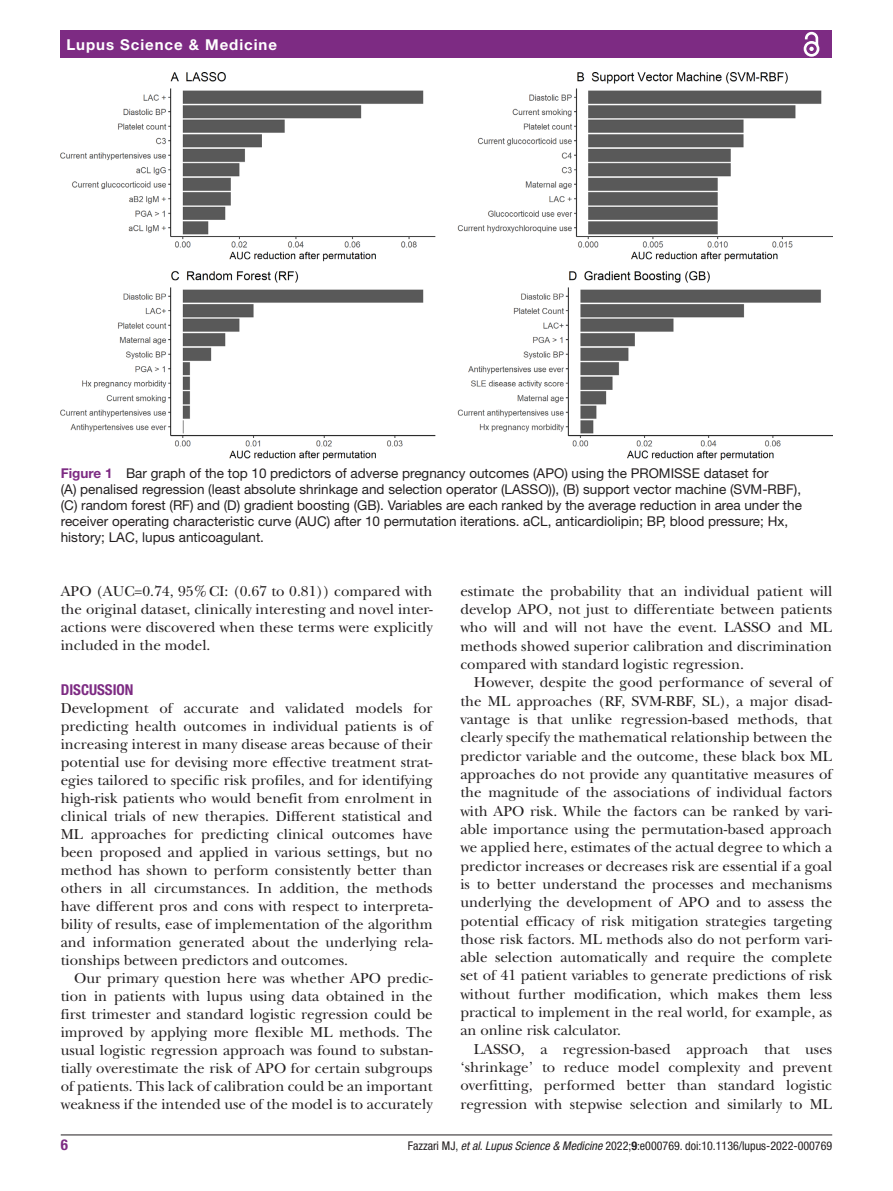
<style>
.page{position:relative;width:893px;height:1191px;background:#fff}
.page>*{position:absolute;margin:0;border:0;box-sizing:border-box;transform-origin:0 0}
.t1{font:15px/18.3px "New Baskerville";color:#231f20;text-align:justify}
.t2{font:700 15px "Helvetica Neue LT Std";letter-spacing:.065em;color:#fff}
.t3{font:700 condensed 15px "Helvetica Neue LT Std";color:#7d2b83}
.t4{font:13.5px/16.2px "Helvetica Neue LT Std";color:#231f20}
.t5{font:condensed 12px "Helvetica Neue LT Std";color:#231f20}
.s1{font-weight:700;color:#7d2b83}
.s2{font-style:italic}
.s3{font-weight:700}
</style>
<div class="page">
<hr style="left:61px;top:1134px;width:771px;height:1px;background:#231f20">
<div style="left:61px;top:31px;width:771px;height:27px;background:#7d2b83"></div>
<svg style="left:803px;top:31px;width:17px;height:26px"></svg>
<img style="left:61px;top:73px;width:771px;height:387px">
<p class="t2" style="left:66px;top:35px;width:212px">Lupus Science &amp; Medicine</p>
<p class="t4" style="left:61px;top:464px;width:743px"><span class="s1">Figure 1</span> Bar graph of the top 10 predictors of adverse pregnancy outcomes (APO) using the PROMISSE dataset for<br>(A) penalised regression (least absolute shrinkage and selection operator (LASSO)), (B) support vector machine (SVM-RBF), (C) random forest (RF) and (D) gradient boosting (GB). Variables are each ranked by the average reduction in area under the receiver operating characteristic curve (AUC) after 10 permutation iterations. aCL, anticardiolipin; BP, blood pressure; Hx, history; LAC, lupus anticoagulant.</p>
<p class="t1" style="left:61px;top:582px;width:373px">APO (AUC=0.74, 95%CI: (0.67 to 0.81)) compared with the original dataset, clinically interesting and novel inter&shy;actions were discovered when these terms were explicitly included in the model.</p>
<p class="t3" style="left:61px;top:680px;width:74px">DISCUSSION</p>
<p class="t1" style="left:61px;top:699px;width:373px">Development of accurate and validated models for predicting health outcomes in individual patients is of increasing interest in many disease areas because of their potential use for devising more effective treatment strat&shy;egies tailored to specific risk profiles, and for identifying high-risk patients who would benefit from enrolment in clinical trials of new therapies. Different statistical and ML approaches for predicting clinical outcomes have been proposed and applied in various settings, but no method has shown to perform consistently better than others in all circumstances. In addition, the methods have different pros and cons with respect to interpreta&shy;bility of results, ease of implementation of the algorithm and information generated about the underlying rela&shy;tionships between predictors and outcomes.</p>
<p class="t1" style="left:61px;top:969px;width:373px;text-indent:14px">Our primary question here was whether APO predic&shy;tion in patients with lupus using data obtained in the first trimester and standard logistic regression could be improved by applying more flexible ML methods. The usual logistic regression approach was found to substan&shy;tially overestimate the risk of APO for certain subgroups of patients. This lack of calibration could be an important weakness if the intended use of the model is to accurately</p>
<p class="t1" style="left:460px;top:582px;width:373px">estimate the probability that an individual patient will develop APO, not just to differentiate between patients who will and will not have the event. LASSO and ML methods showed superior calibration and discrimination compared with standard logistic regression.</p>
<p class="t1" style="left:460px;top:673px;width:373px;text-indent:13px">However, despite the good performance of several of the ML approaches (RF, SVM-RBF, SL), a major disad&shy;vantage is that unlike regression-based methods, that clearly specify the mathematical relationship between the predictor variable and the outcome, these black box ML approaches do not provide any quantitative measures of the magnitude of the associations of individual factors with APO risk. While the factors can be ranked by vari&shy;able importance using the permutation-based approach we applied here, estimates of the actual degree to which a predictor increases or decreases risk are essential if a goal is to better understand the processes and mechanisms underlying the development of APO and to assess the potential efficacy of risk mitigation strategies targeting those risk factors. ML methods also do not perform vari&shy;able selection automatically and require the complete set of 41 patient variables to generate predictions of risk without further modification, which makes them less practical to implement in the real world, for example, as an online risk calculator.</p>
<p class="t1" style="left:460px;top:1039px;width:373px;text-indent:14px">LASSO, a regression-based approach that uses ‘shrinkage’ to reduce model complexity and prevent overfitting, performed better than standard logistic regression with stepwise selection and similarly to ML</p>
<p class="t3" style="left:61px;top:1135px;width:9px">6</p>
<p class="t5" style="left:408px;top:1138px;width:426px">Fazzari MJ, <span class="s2">et al</span>. <span class="s2">Lupus Science &amp; Medicine</span> 2022;<span class="s3">9</span>:e000769. doi:10.1136/lupus-2022-000769</p>
</div>
